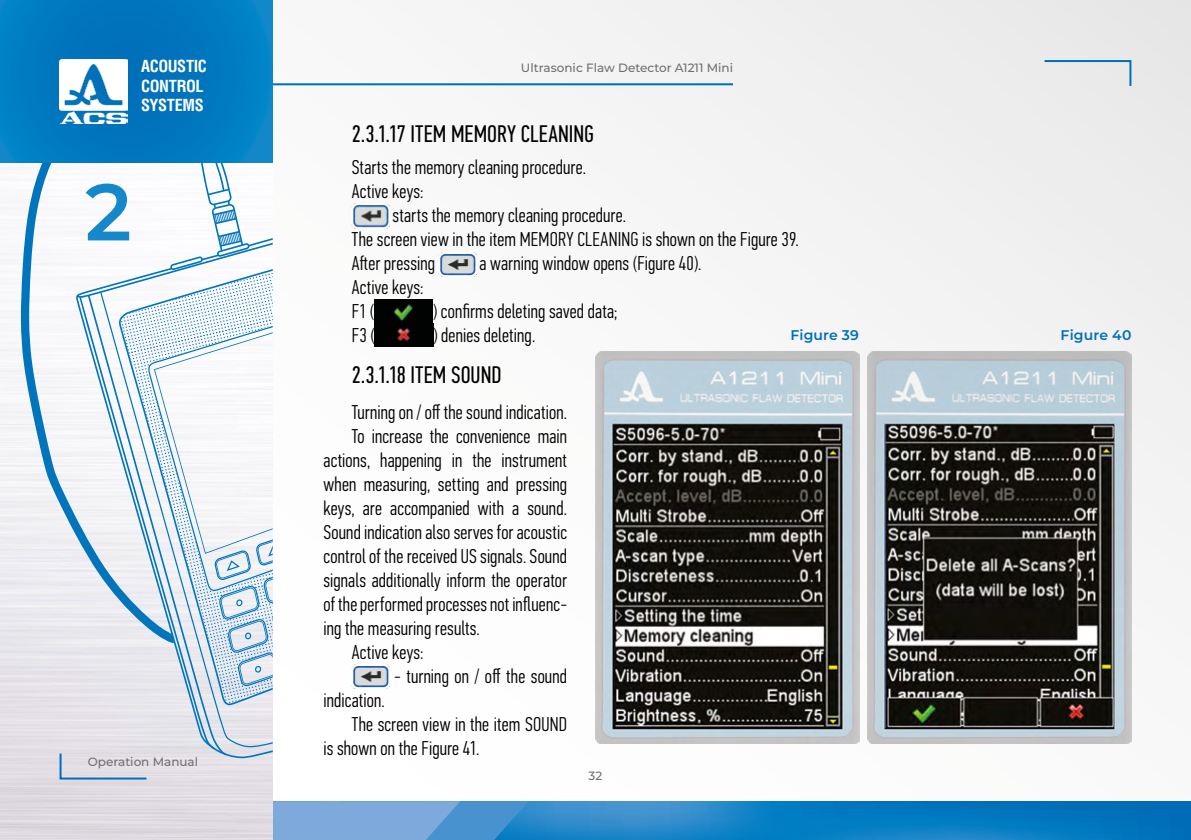
<style>
.page{position:relative;width:1191px;height:840px;background:#fff}
.page>*{position:absolute;margin:0;border:0;box-sizing:border-box;transform-origin:0 0}
.t1{font:600 80px "Montserrat";color:#1488ca}
.t2{font:24px "PF Din Text Comp Pro";letter-spacing:.005em;color:#000}
.t3{font:300 20px/24px "PF Din Text Comp Pro";letter-spacing:.01em;color:#000}
.t4{font:700 condensed 16.2px/19.2px "Helvetica LT Std";letter-spacing:-.025em;color:#fff}
.t5{font:600 14px "Montserrat";letter-spacing:.01em;color:#006fb9}
.t6{font:500 12px "Montserrat";color:#706f6f}
</style>
<div class="page">
<div style="left:0;top:0;width:1191px;height:839px;background:#f7f7f7"></div>
<svg style="left:528px;top:801px;width:663px;height:38px;background:#107ec3"></svg>
<svg style="left:273px;top:801px;width:255px;height:38px;background:#68a0d6"></svg>
<hr style="left:228px;top:83px;width:505px;height:2px;background:#006fb9">
<img style="left:0;top:309px;width:273px;height:530px">
<svg style="left:0;top:0;width:273px;height:163px;background:#027ac0"></svg>
<svg style="left:1042px;top:59px;width:90px;height:29px"></svg>
<svg style="left:59px;top:751px;width:89px;height:29px;background:#cdd4e0"></svg>
<img style="left:60px;top:60px;width:67px;height:64px">
<img style="left:353px;top:204px;width:36px;height:24px">
<img style="left:440px;top:252px;width:36px;height:24px">
<img style="left:374px;top:299px;width:59px;height:47px">
<img style="left:353px;top:664px;width:36px;height:24px">
<img style="left:867px;top:351px;width:264px;height:392px">
<img style="left:595px;top:351px;width:264px;height:392px">
<svg style="left:226px;top:704px;width:47px;height:43px;fill:#e7e5ea"></svg>
<svg style="left:88px;top:704px;width:138px;height:50px;fill:#e5e3e8"></svg>
<svg style="left:21px;top:163px;width:56px;height:480px"></svg>
<svg style="left:77px;top:163px;width:196px;height:541px"></svg>
<p class="t4" style="left:141px;top:57px;width:67px">ACOUSTIC<br>CONTROL<br>SYSTEMS</p>
<h1 class="t1" style="left:85px;top:155px;width:48px">2</h1>
<p class="t6" style="left:88px;top:753px;width:112px">Operation Manual</p>
<p class="t6" style="left:521px;top:59px;width:214px">Ultrasonic Flaw Detector A1211 Mini</p>
<p class="t2" style="left:352px;top:120px;width:244px">2.3.1.17 ITEM MEMORY CLEANING</p>
<p class="t3" style="left:352px;top:155px;width:236px">Starts the memory cleaning procedure.<br>Active keys:</p>
<p class="t3" style="left:352px;top:203px;width:448px;text-indent:41px">starts the memory cleaning procedure.<br>The screen view in the item MEMORY CLEANING is shown on the Figure 39.<br>After pressing</p>
<p class="t3" style="left:479px;top:251px;width:223px">a warning window opens (Figure 40).</p>
<p class="t3" style="left:352px;top:275px;width:73px">Active keys:<br>F1 (</p>
<p class="t3" style="left:433px;top:299px;width:186px">) confirms deleting saved data;</p>
<p class="t3" style="left:352px;top:323px;width:24px">F3 (</p>
<p class="t3" style="left:433px;top:323px;width:103px">) denies deleting.</p>
<p class="t2" style="left:352px;top:361px;width:151px">2.3.1.18 ITEM SOUND</p>
<p class="t3" style="left:352px;top:399px;width:217px">Turning on / off the sound indication.</p>
<p class="t3" style="left:352px;top:423px;width:217px">To increase the convenience main</p>
<p class="t3" style="left:323px;top:447px;width:245px">actions, happening in the instrument</p>
<p class="t3" style="left:323px;top:471px;width:245px">when measuring, setting and pressing</p>
<p class="t3" style="left:323px;top:495px;width:245px">keys, are accompanied with a sound.</p>
<p class="t3" style="left:323px;top:519px;width:245px">Sound indication also serves for acoustic</p>
<p class="t3" style="left:323px;top:543px;width:245px">control of the received US signals. Sound</p>
<p class="t3" style="left:323px;top:567px;width:245px">signals additionally inform the operator</p>
<p class="t3" style="left:323px;top:591px;width:245px">of the performed processes not influenc-</p>
<p class="t3" style="left:323px;top:615px;width:158px">ing the measuring results.</p>
<p class="t3" style="left:352px;top:639px;width:73px">Active keys:</p>
<p class="t3" style="left:394px;top:663px;width:174px">- turning on / off the sound</p>
<p class="t3" style="left:323px;top:687px;width:63px">indication.</p>
<p class="t3" style="left:352px;top:711px;width:217px">The screen view in the item SOUND</p>
<p class="t3" style="left:323px;top:735px;width:157px">is shown on the Figure 41.</p>
<p class="t6" style="left:588px;top:766px;width:15px">32</p>
<p class="t5" style="left:790px;top:325px;width:70px">Figure 39</p>
<p class="t5" style="left:1060px;top:325px;width:72px">Figure 40</p>
</div>
